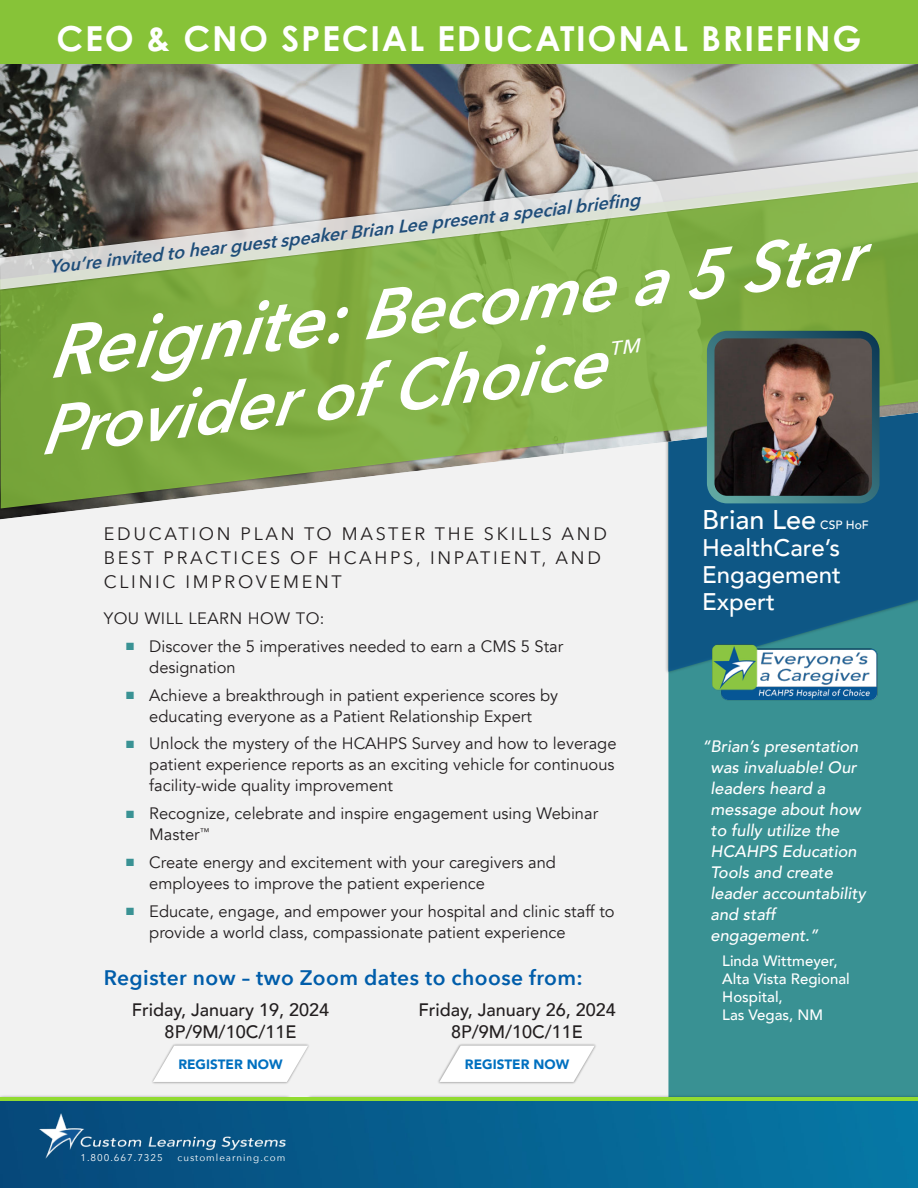
<style>
.page{position:relative;width:918px;height:1188px;background:#f2f2f2}
.page>*{position:absolute;margin:0;border:0;box-sizing:border-box;transform-origin:0 0}
.t1{font:italic 600 67.5px/75px "Avenir Next";color:#fff}
.t2{font:700 34.5px "Century Gothic Pro";letter-spacing:.05em;color:#fff}
.t3{font:500 27px "Avenir";color:#fff}
.t4{font:500 24px/27px "Avenir";color:#fff;text-align:justify}
.t5{font:600 21px "Avenir Next";letter-spacing:.02em;color:#005daa}
.t6{font:18px/24px "Avenir Next";letter-spacing:.15em;color:#231f20}
.t7{font:500 18px/21.6px "Avenir";color:#231f20;text-align:center}
.t8{font:italic 600 18px "Avenir Next";color:#1f4e79}
.t9{font:16.5px/21px "Avenir";color:#231f20}
.t10{font:italic 500 16.5px/21px "Avenir";color:#fff}
.t11{font:16.5px "Avenir";letter-spacing:.03em;color:#231f20}
.t12{font:500 15px/18px "Avenir";color:#fff}
.t13{font:900 13.5px "Avenir";color:#0070c0}
.t14{font:500 12px "Avenir";color:#fff}
.t15{font:9.75px "Avenir Next";letter-spacing:.1em;color:#fff}
.s1{font-size:72px}
.s2{color:#3a9294}
</style>
<div class="page">
<div style="left:668px;top:675px;width:250px;height:420px;background:#399193"></div>
<svg style="left:668px;top:519px;width:250px;height:153px;background:#125d86"></svg>
<img style="left:256px;top:1095px;width:662px;height:2px">
<img style="left:0;top:64px;width:918px;height:455px">
<svg style="left:0;top:292px;width:918px;height:216px;background:#88b05c"></svg>
<img style="left:0;top:149px;width:918px;height:143px">
<svg style="left:0;top:151px;width:918px;height:139px;background:#98a87c"></svg>
<svg style="left:0;top:1097px;width:918px;height:5px;background:#75c244"></svg>
<img style="left:0;top:1102px;width:918px;height:86px">
<img style="left:40px;top:1113px;width:245px;height:46px">
<img style="left:152px;top:1044px;width:157px;height:40px">
<svg style="left:153px;top:1046px;width:155px;height:36px"></svg>
<img style="left:438px;top:1044px;width:158px;height:40px">
<svg style="left:439px;top:1046px;width:156px;height:36px"></svg>
<div style="left:0;top:0;width:918px;height:64px;background:#87c338"></div>
<svg style="left:707px;top:331px;width:173px;height:172px;background:#504c49"></svg>
<img style="left:699px;top:633px;width:189px;height:79px">
<h2 class="t2" style="left:56px;top:25px;width:807px">CEO &amp; CNO SPECIAL EDUCATIONAL BRIEFING</h2>
<p class="t8" style="left:48px;top:258px;width:596px;rotate:-7deg">You’re invited to hear guest speaker Brian Lee present a special briefi ng</p>
<h1 class="t1" style="left:26px;top:322px;width:838px;rotate:-7deg"><span class="s1">Reignite:</span> Become a 5 Star<br>Provider of Choice<sup>™</sup></h1>
<p class="t6" style="left:104px;top:523px;width:505px">EDUCATION PLAN TO MASTER THE SKILLS AND<br>BEST PRACTICES OF HCAHPS, INPATIENT, AND<br>CLINIC IMPROVEMENT</p>
<p class="t11" style="left:104px;top:608px;width:222px">YOU WILL LEARN HOW TO:</p>
<p class="t9" style="left:149px;top:636px;width:416px;text-indent:-23px"><span class="s2">■</span> Discover the 5 imperatives needed to earn a CMS 5 Star designation</p>
<p class="t9" style="left:126px;top:685px;width:433px;text-align:center"><span class="s2">■</span> Achieve a breakthrough in patient experience scores by educating everyone as a Patient Relationship Expert</p>
<p class="t9" style="left:149px;top:733px;width:469px;text-align:justify;text-indent:-23px"><span class="s2">■</span> Unlock the mystery of the HCAHPS Survey and how to leverage patient experience reports as an exciting vehicle for continuous facility-wide quality improvement</p>
<p class="t9" style="left:149px;top:803px;width:450px;text-indent:-23px"><span class="s2">■</span> Recognize, celebrate and inspire engagement using Webinar<br>Master<sup>™</sup></p>
<p class="t9" style="left:149px;top:852px;width:408px;text-indent:-23px"><span class="s2">■</span> Create energy and excitement with your caregivers and employees to improve the patient experience</p>
<p class="t9" style="left:149px;top:901px;width:467px;text-indent:-23px"><span class="s2">■</span> Educate, engage, and empower your hospital and clinic staff to provide a world class, compassionate patient experience</p>
<p class="t5" style="left:104px;top:964px;width:481px">Register now – two Zoom dates to choose from:</p>
<p class="t7" style="left:132px;top:999px;width:199px">Friday, January 19, 2024<br>8P/9M/10C/11E</p>
<p class="t13" style="left:178px;top:1055px;width:106px">REGISTER NOW</p>
<p class="t15" style="left:80px;top:1151px;width:84px">1.800.667.7325</p>
<p class="t15" style="left:178px;top:1151px;width:109px">customlearning.com</p>
<p class="t7" style="left:418px;top:999px;width:199px">Friday, January 26, 2024<br>8P/9M/10C/11E</p>
<p class="t13" style="left:465px;top:1055px;width:106px">REGISTER NOW</p>
<h3 class="t3" style="left:702px;top:502px;width:116px">Brian Lee</h3>
<p class="t14" style="left:820px;top:517px;width:50px">CSP HoF</p>
<h3 class="t4" style="left:702px;top:535px;width:141px">HealthCare’s Engagement Expert</h3>
<p class="t10" style="left:711px;top:736px;width:157px;text-indent:-9px">“Brian’s presentation was invaluable! Our leaders heard a message about how to fully utilize the<br>HCAHPS Education<br>Tools and create leader accountability and staff engagement.”</p>
<p class="t12" style="left:722px;top:952px;width:129px">Linda Wittmeyer,<br>Alta Vista Regional<br>Hospital,<br>Las Vegas, NM</p>
</div>
